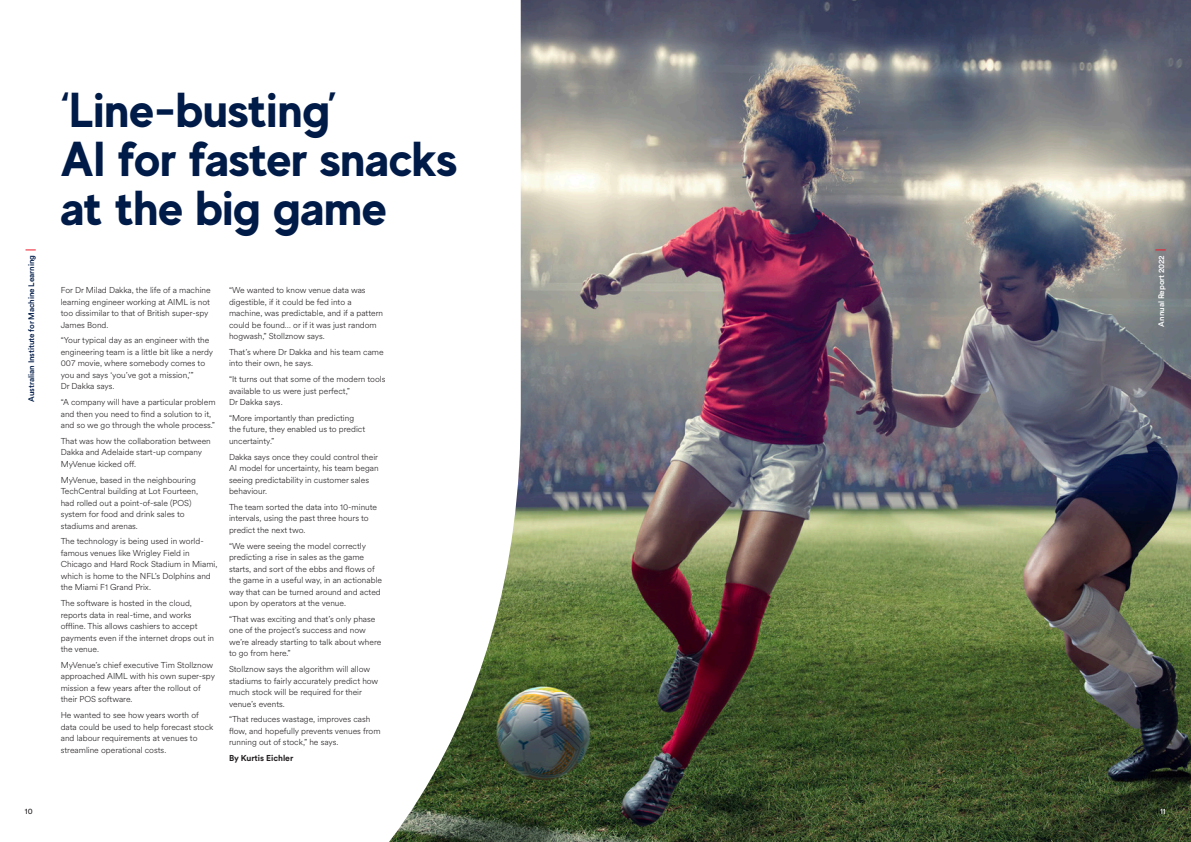
<style>
.page{position:relative;width:1191px;height:842px;background:#fff}
.page>*{position:absolute;margin:0;border:0;box-sizing:border-box;transform-origin:0 0}
.UoA_head_1{font:700 49px/49px "MADE Evolve Sans";color:#001b48}
.UoA_body{font:300 8.5px/11.5px "Circular XX";color:#231f20}
.UoA_body-2{font:700 8.5px "Circular XX";color:#231f20}
.UoA_head_4{font:500 8px "Circular XX";letter-spacing:-.01em;color:#001b48}
.UoA_head_4-2{font:500 8px "Circular XX";letter-spacing:-.01em;color:#fff}
.UoA_footer{font:8px "Circular XX";color:#231f20}
.UoA_footer-2{font:8px "Circular XX";color:#fff}
</style>
<div class="page">
<img style="left:521px;top:0;width:670px;height:842px">
<svg style="left:25px;top:0;width:496px;height:842px"></svg>
<p class="UoA_head_1" style="left:61px;top:84px;width:398px">‘Line-busting’<br>AI for faster snacks at the big game</p>
<p class="UoA_head_4" style="left:26px;top:402px;width:148px;rotate:-90deg">Australian Institute for Machine Learning</p>
<p class="UoA_head_4-2" style="left:1155px;top:327px;width:73px;rotate:-90deg">Annual Report 2022</p>
<p class="UoA_body" style="left:61px;top:284px;width:151px">For Dr Milad Dakka, the life of a machine learning engineer working at AIML is not too dissimilar to that of British super-spy James Bond.</p>
<p class="UoA_body" style="left:61px;top:334px;width:154px">“Your typical day as an engineer with the engineering team is a little bit like a nerdy 007 movie, where somebody comes to you and says ‘you’ve got a mission,’”<br>Dr Dakka says.</p>
<p class="UoA_body" style="left:61px;top:396px;width:156px">“A company will have a particular problem and then you need to find a solution to it, and so we go through the whole process.”</p>
<p class="UoA_body" style="left:61px;top:435px;width:152px">That was how the collaboration between<br>Dakka and Adelaide start-up company<br>MyVenue kicked off.</p>
<p class="UoA_body" style="left:61px;top:474px;width:139px">MyVenue, based in the neighbouring TechCentral building at Lot Fourteen, had rolled out a point-of-sale (POS) system for food and drink sales to stadiums and arenas.</p>
<p class="UoA_body" style="left:61px;top:535px;width:158px">The technology is being used in world&shy;famous venues like Wrigley Field in Chicago and Hard Rock Stadium in Miami, which is home to the NFL’s Dolphins and the Miami F1 Grand Prix.</p>
<p class="UoA_body" style="left:61px;top:597px;width:155px">The software is hosted in the cloud, reports data in real-time, and works offline. This allows cashiers to accept payments even if the internet drops out in the venue.</p>
<p class="UoA_body" style="left:61px;top:659px;width:156px">MyVenue’s chief executive Tim Stollznow approached AIML with his own super-spy mission a few years after the rollout of their POS software.</p>
<p class="UoA_body" style="left:61px;top:709px;width:154px">He wanted to see how years worth of data could be used to help forecast stock and labour requirements at venues to streamline operational costs.</p>
<p class="UoA_body" style="left:229px;top:284px;width:156px">“We wanted to know venue data was digestible, if it could be fed into a machine, was predictable, and if a pattern could be found… or if it was just random hogwash,” Stollznow says.</p>
<p class="UoA_body" style="left:229px;top:346px;width:156px">That’s where Dr Dakka and his team came into their own, he says.</p>
<p class="UoA_body" style="left:229px;top:373px;width:158px">“It turns out that some of the modern tools available to us were just perfect,”<br>Dr Dakka says.</p>
<p class="UoA_body" style="left:229px;top:412px;width:138px">“More importantly than predicting the future, they enabled us to predict uncertainty.”</p>
<p class="UoA_body" style="left:229px;top:451px;width:151px">Dakka says once they could control their AI model for uncertainty, his team began seeing predictability in customer sales behaviour.</p>
<p class="UoA_body" style="left:229px;top:501px;width:150px">The team sorted the data into 10-minute intervals, using the past three hours to predict the next two.</p>
<p class="UoA_body" style="left:229px;top:540px;width:155px">“We were seeing the model correctly predicting a rise in sales as the game starts, and sort of the ebbs and flows of the game in a useful way, in an actionable way that can be turned around and acted upon by operators at the venue.</p>
<p class="UoA_body" style="left:229px;top:613px;width:154px">“That was exciting and that’s only phase one of the project’s success and now we’re already starting to talk about where to go from here.”</p>
<p class="UoA_body" style="left:229px;top:663px;width:151px">Stollznow says the algorithm will allow stadiums to fairly accurately predict how much stock will be required for their venue’s events.</p>
<p class="UoA_body" style="left:229px;top:713px;width:153px">“That reduces wastage, improves cash flow, and hopefully prevents venues from running out of stock,” he says.</p>
<p class="UoA_body-2" style="left:229px;top:752px;width:66px">By Kurtis Eichler</p>
<p class="UoA_footer" style="left:25px;top:805px;width:9px">10</p>
<p class="UoA_footer-2" style="left:1160px;top:805px;width:7px">11</p>
</div>
